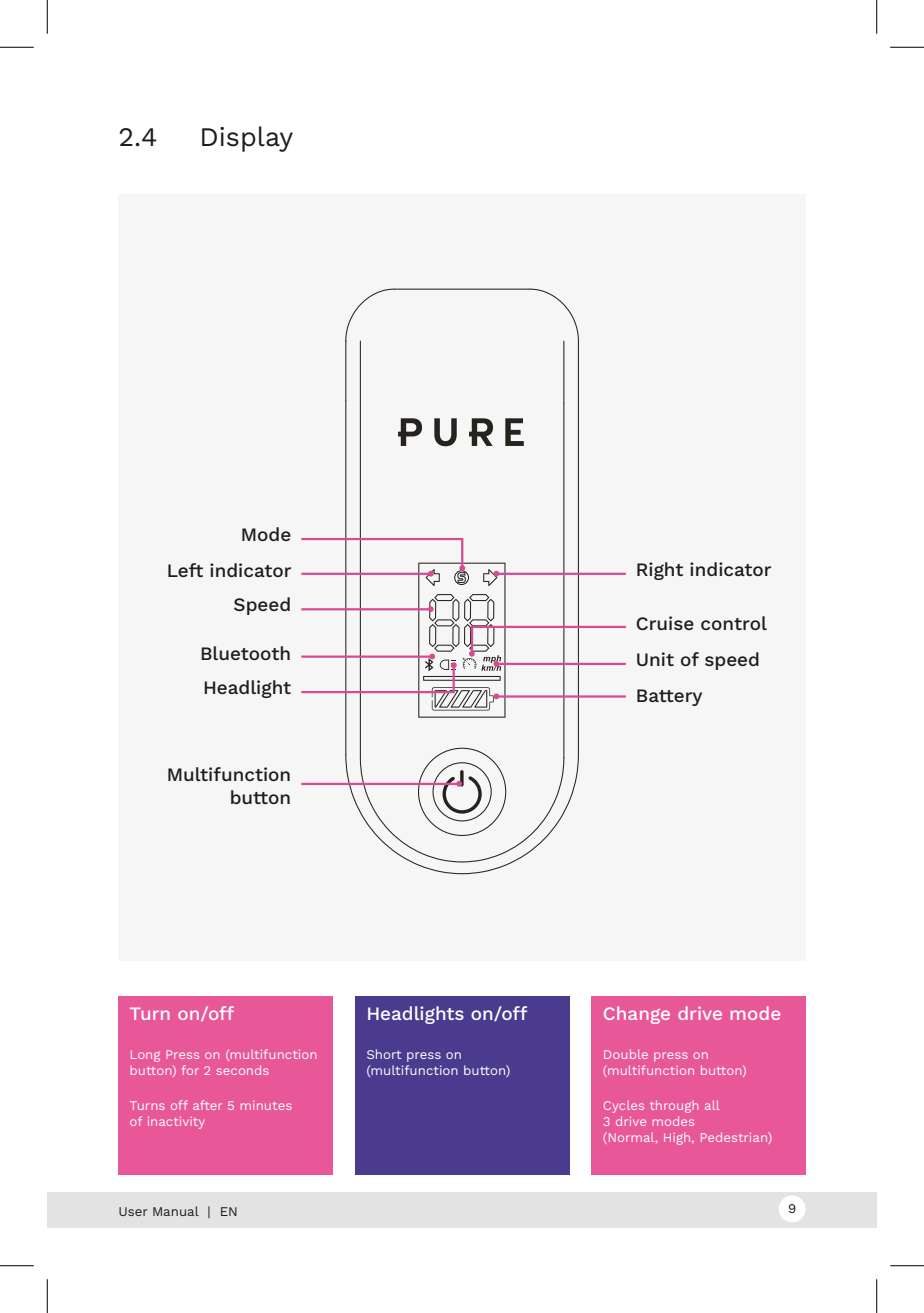
<style>
.page{position:relative;width:924px;height:1313px;background:#fff}
.page>*{position:absolute;margin:0;border:0;box-sizing:border-box;transform-origin:0 0}
.Sub_header{font:26.78px "Work Sans";color:#1d1d1b}
.t1{font:500 18.9px/22.7px "Work Sans";color:#1d1d1b;text-align:right}
.t2{font:500 18.9px "Work Sans";color:#fff}
.Small_copy{font:13.28px/16px "Work Sans";color:#fff}
.t3{font:13.28px "Work Sans";color:#1d1d1b}
</style>
<div class="page">
<div style="left:47px;top:1192px;width:829px;height:35px;background:#e3e3e4"></div>
<div style="left:778px;top:1195px;width:27px;height:27px;background:#fff;border-radius:50%"></div>
<div style="left:119px;top:194px;width:687px;height:766px;background:#f6f6f6"></div>
<hr style="left:345px;top:400px;width:1px;height:355px;background:#26231f">
<hr style="left:578px;top:400px;width:1px;height:355px;background:#26231f">
<hr style="left:394px;top:289px;width:136px;height:1px;background:#26231f">
<hr style="left:360px;top:341px;width:1px;height:62px;background:#26231f">
<hr style="left:360px;top:403px;width:1px;height:355px;background:#26231f">
<hr style="left:563px;top:403px;width:1px;height:355px;background:#26231f">
<hr style="left:563px;top:341px;width:1px;height:62px;background:#26231f">
<hr style="left:345px;top:341px;width:1px;height:59px;background:#26231f">
<hr style="left:578px;top:341px;width:1px;height:59px;background:#26231f">
<svg style="left:529px;top:288px;width:50px;height:54px"></svg>
<svg style="left:345px;top:288px;width:50px;height:54px"></svg>
<svg style="left:505px;top:418px;width:19px;height:28px"></svg>
<svg style="left:469px;top:418px;width:24px;height:28px"></svg>
<svg style="left:434px;top:418px;width:23px;height:28px"></svg>
<svg style="left:398px;top:418px;width:24px;height:28px"></svg>
<hr style="left:301px;top:783px;width:158px;height:2px;background:#d74b95">
<svg style="left:345px;top:754px;width:234px;height:121px"></svg>
<svg style="left:301px;top:537px;width:325px;height:181px"></svg>
<div style="left:119px;top:996px;width:214px;height:178px;background:#e85899"></div>
<div style="left:355px;top:996px;width:214px;height:178px;background:#4a3b8f"></div>
<div style="left:591px;top:996px;width:214px;height:178px;background:#e85899"></div>
<hr style="left:0;top:47px;width:34px;height:1px;background:#000">
<hr style="left:890px;top:47px;width:34px;height:1px;background:#000">
<hr style="left:0;top:1265px;width:34px;height:1px;background:#000">
<hr style="left:890px;top:1265px;width:34px;height:1px;background:#000">
<hr style="left:47px;top:0;width:1px;height:34px;background:#000">
<hr style="left:47px;top:1279px;width:1px;height:34px;background:#000">
<hr style="left:876px;top:0;width:1px;height:34px;background:#000">
<hr style="left:876px;top:1279px;width:1px;height:34px;background:#000">
<p class="Sub_header" style="left:119px;top:116px;width:40px">2.4</p>
<p class="Sub_header" style="left:200px;top:116px;width:95px">Display</p>
<p class="t1" style="left:241px;top:522px;width:52px">Mode</p>
<p class="t1" style="left:167px;top:558px;width:126px">Left indicator</p>
<p class="t1" style="left:234px;top:592px;width:59px">Speed</p>
<p class="t1" style="left:200px;top:641px;width:93px">Bluetooth</p>
<p class="t1" style="left:203px;top:676px;width:90px">Headlight</p>
<p class="t1" style="left:167px;top:763px;width:126px">Multifunction button</p>
<p class="t1" style="left:636px;top:557px;width:137px">Right indicator</p>
<p class="t1" style="left:636px;top:611px;width:133px">Cruise control</p>
<p class="t1" style="left:636px;top:647px;width:126px">Unit of speed</p>
<p class="t1" style="left:636px;top:684px;width:68px">Battery</p>
<p class="t2" style="left:130px;top:999px;width:106px">Turn on/off</p>
<p class="t2" style="left:366px;top:999px;width:163px">Headlights on/off</p>
<p class="t2" style="left:603px;top:999px;width:180px">Change drive mode</p>
<p class="Small_copy" style="left:366px;top:1046px;width:145px">Short press on (multifunction button)</p>
<p class="Small_copy" style="left:130px;top:1046px;width:189px">Long Press on (multifunction button) for 2 seconds</p>
<p class="Small_copy" style="left:130px;top:1097px;width:164px">Turns off after 5 minutes of inactivity</p>
<p class="Small_copy" style="left:603px;top:1046px;width:145px">Double press on (multifunction button)</p>
<p class="Small_copy" style="left:603px;top:1097px;width:171px">Cycles through all<br>3 drive modes<br>(Normal, High, Pedestrian)</p>
<p class="t3" style="left:118px;top:1201px;width:121px">User Manual | EN</p>
<p class="t3" style="left:788px;top:1198px;width:10px">9</p>
</div>
